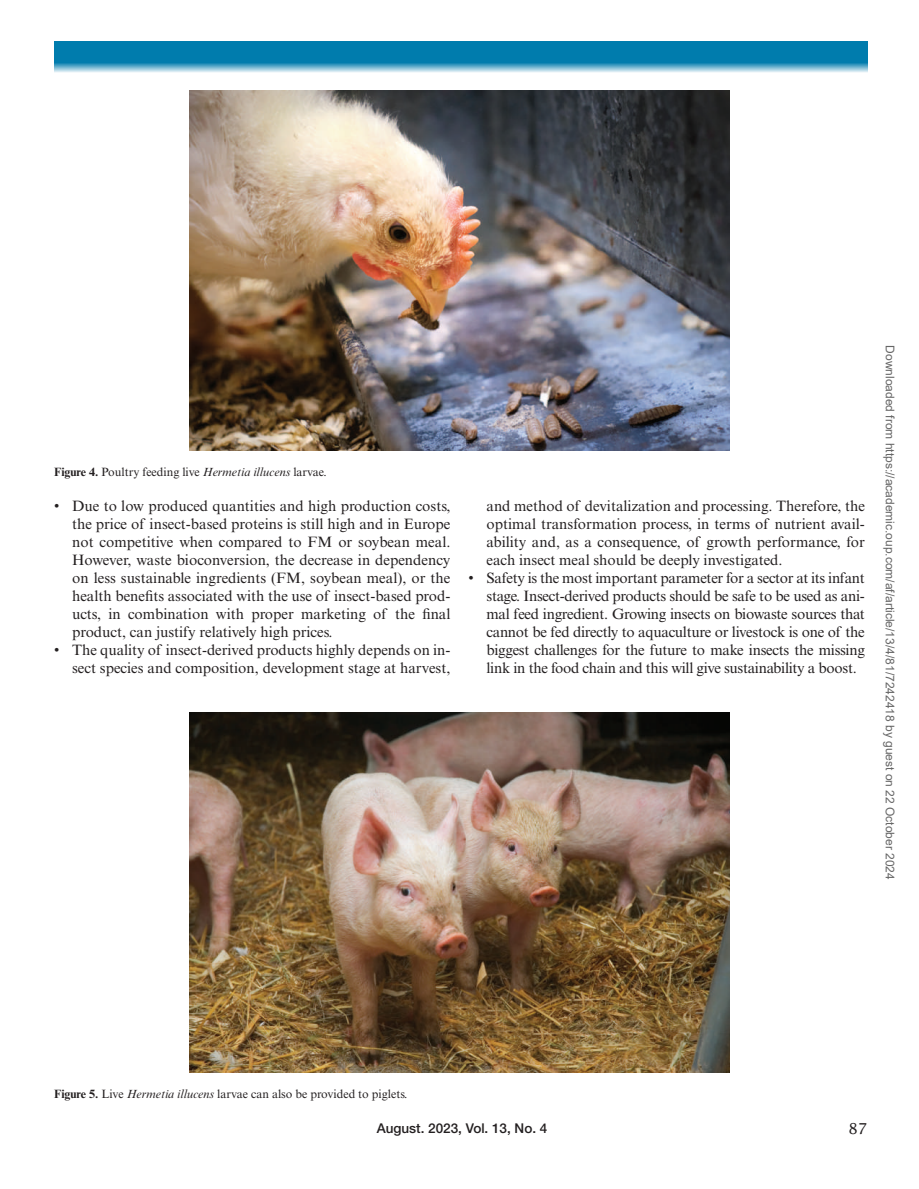
<style>
.page{position:relative;width:919px;height:1189px;background:#fff}
.page>*{position:absolute;margin:0;border:0;box-sizing:border-box;transform-origin:0 0}
.t1{font:15px/18px "Times New Roman MT Std";color:#231f20;text-align:justify}
.t2{font:15px "Lucida Std";color:#231f20}
.t3{font:500 13.5px "Helvetica Neue LT Std";color:#231f20}
.t4{font:12px "Times New Roman MT Std";color:#231f20}
.t5{font:12px "Arial";color:#666}
.s1{font-weight:700}
.s2{font-style:italic}
</style>
<div class="page">
<svg style="left:54px;top:41px;width:813px;height:31px;background:#228db8"></svg>
<img style="left:189px;top:90px;width:540px;height:360px">
<img style="left:189px;top:712px;width:540px;height:359px">
<p class="t4" style="left:54px;top:465px;width:274px"><span class="s1">Figure 4.</span> Poultry feeding live <span class="s2">Hermetia illucens</span> larvae.</p>
<p class="t1" style="left:72px;top:496px;width:380px;text-indent:-18px">• Due to low produced quantities and high production costs, the price of insect-based proteins is still high and in Europe not competitive when compared to FM or soybean meal.<br>However, waste bioconversion, the decrease in dependency on less sustainable ingredients (FM, soybean meal), or the health benefits associated with the use of insect-based prod&shy;ucts, in combination with proper marketing of the final product, can justify relatively high prices.</p>
<p class="t1" style="left:54px;top:640px;width:397px;text-align:right">• The quality of insect-derived products highly depends on in&shy;sect species and composition, development stage at harvest,</p>
<p class="t1" style="left:486px;top:496px;width:380px">and method of devitalization and processing. Therefore, the optimal transformation process, in terms of nutrient avail&shy;ability and, as a consequence, of growth performance, for each insect meal should be deeply investigated.</p>
<p class="t1" style="left:486px;top:568px;width:380px;text-indent:-18px">• Safety is the most important parameter for a sector at its infant stage. Insect-derived products should be safe to be used as ani&shy;mal feed ingredient. Growing insects on biowaste sources that cannot be fed directly to aquaculture or livestock is one of the biggest challenges for the future to make insects the missing link in the food chain and this will give sustainability a boost.</p>
<p class="t5" style="left:894px;top:345px;width:535px;rotate:90deg">Downloaded from https://academic.oup.com/af/article/13/4/81/7242418 by guest on 22 October 2024</p>
<p class="t4" style="left:54px;top:1086px;width:355px"><span class="s1">Figure 5.</span> Live <span class="s2">Hermetia illucens</span> larvae can also be provided to piglets.</p>
<p class="t3" style="left:376px;top:1120px;width:172px">August. 2023, Vol. 13, No. 4</p>
<p class="t2" style="left:848px;top:1118px;width:20px">87</p>
</div>
